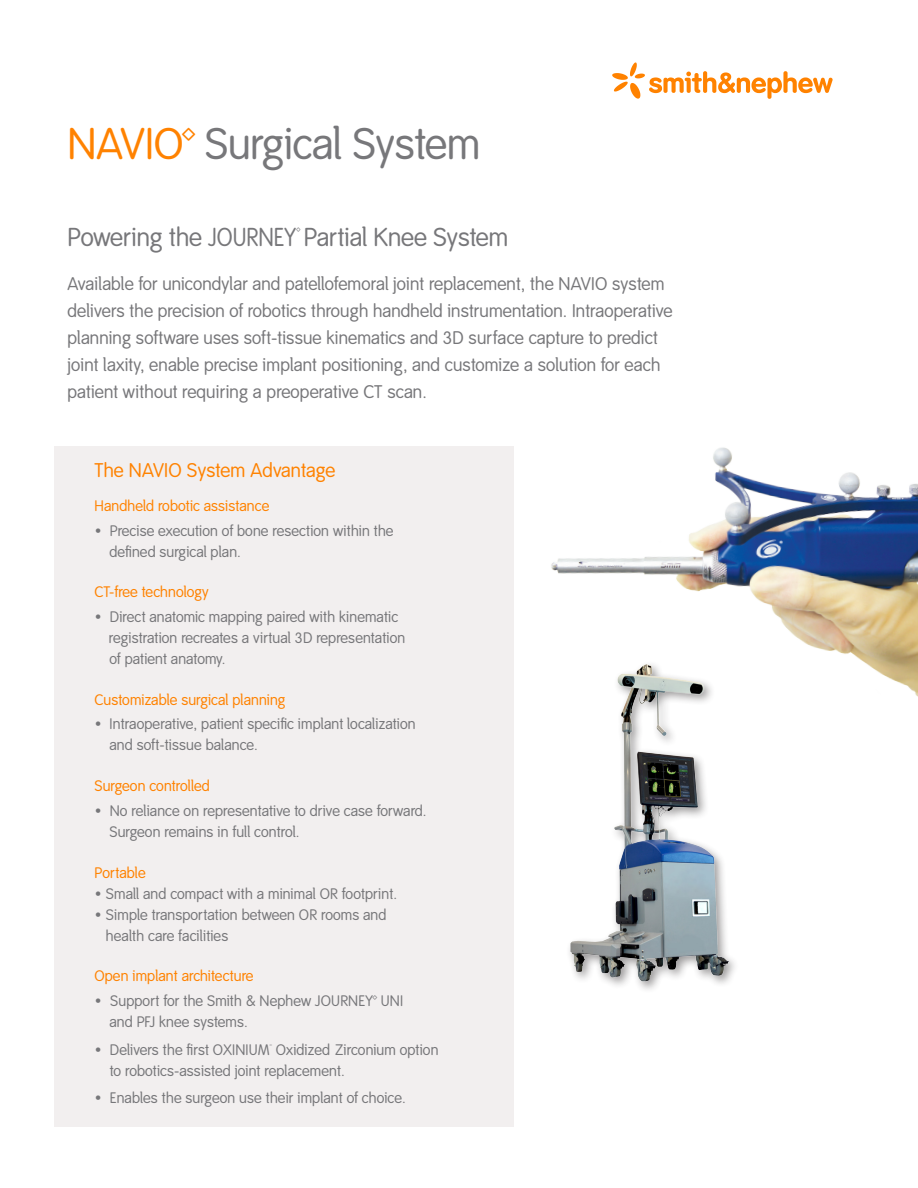
<style>
.page{position:relative;width:918px;height:1188px;background:#fff}
.page>*{position:absolute;margin:0;border:0;box-sizing:border-box;transform-origin:0 0}
.t1{font:43.5px "Smith&Nephew LF";color:#77777a}
.t2{font:25.5px "Smith&Nephew LF";color:#77777a}
.t3{font:19.5px "Smith&Nephew";letter-spacing:.01em;color:#ff8200}
.t4{font:18px/27px "Smith&Nephew";letter-spacing:.01em;color:#77777a}
.t5{font:15px/21px "Smith&Nephew";letter-spacing:.01em;color:#77777a}
.t6{font:15px "Smith&Nephew";letter-spacing:.01em;color:#ff8200}
.t7{font:5.25px "Smith&Nephew";color:#77777a;scale:1.67 1}
.s1{color:#ff8200}
</style>
<div class="page">
<div style="left:54px;top:446px;width:460px;height:680px;background:#f2efef"></div>
<img style="left:569px;top:731px;width:166px;height:259px">
<img style="left:551px;top:447px;width:367px;height:284px">
<svg style="left:612px;top:62px;width:221px;height:37px"></svg>
<p class="t1" style="left:68px;top:119px;width:414px"><span class="s1">NAVIO™</span> Surgical System</p>
<p class="t2" style="left:68px;top:222px;width:442px">Powering the JOURNEY<sup>™</sup> Partial Knee System</p>
<p class="t4" style="left:68px;top:270px;width:607px">Available for unicondylar and patellofemoral joint replacement, the NAVIO system delivers the precision of robotics through handheld instrumentation. Intraoperative planning software uses soft-tissue kinematics and 3D surface capture to predict joint laxity, enable precise implant positioning, and customize a solution for each patient without requiring a preoperative CT scan.</p>
<p class="t3" style="left:94px;top:459px;width:242px">The NAVIO System Advantage</p>
<p class="t6" style="left:94px;top:497px;width:176px">Handheld robotic assistance</p>
<p class="t5" style="left:110px;top:520px;width:285px;text-indent:-15px">• Precise execution of bone resection within the defined surgical plan.</p>
<p class="t6" style="left:94px;top:584px;width:116px">CT-free technology</p>
<p class="t5" style="left:109px;top:607px;width:298px;text-indent:-14px">• Direct anatomic mapping paired with kinematic registration recreates a virtual 3D representation of patient anatomy.</p>
<p class="t6" style="left:94px;top:691px;width:193px">Customizable surgical planning</p>
<p class="t5" style="left:110px;top:714px;width:308px;text-indent:-15px">• Intraoperative, patient specific implant localization and soft-tissue balance.</p>
<p class="t6" style="left:94px;top:777px;width:117px">Surgeon controlled</p>
<p class="t5" style="left:110px;top:800px;width:319px;text-indent:-15px">• No reliance on representative to drive case forward.<br>Surgeon remains in full control.</p>
<p class="t6" style="left:94px;top:864px;width:53px">Portable</p>
<p class="t5" style="left:94px;top:883px;width:304px">• Small and compact with a minimal OR footprint.</p>
<p class="t5" style="left:106px;top:904px;width:282px;text-indent:-11px">• Simple transportation between OR rooms and health care facilities</p>
<p class="t6" style="left:94px;top:968px;width:161px">Open implant architecture</p>
<p class="t5" style="left:110px;top:991px;width:295px;text-indent:-15px">• Support for the Smith &amp; Nephew JOURNEY™ UNI and PFJ knee systems.</p>
<p class="t5" style="left:94px;top:1039px;width:345px">• Delivers the first OXINIUM Oxidized Zirconium option</p>
<p class="t7" style="left:270px;top:1044px;width:3px">™</p>
<p class="t5" style="left:110px;top:1060px;width:236px">to robotics-assisted joint replacement.</p>
<p class="t5" style="left:94px;top:1088px;width:313px">• Enables the surgeon use their implant of choice.</p>
</div>
